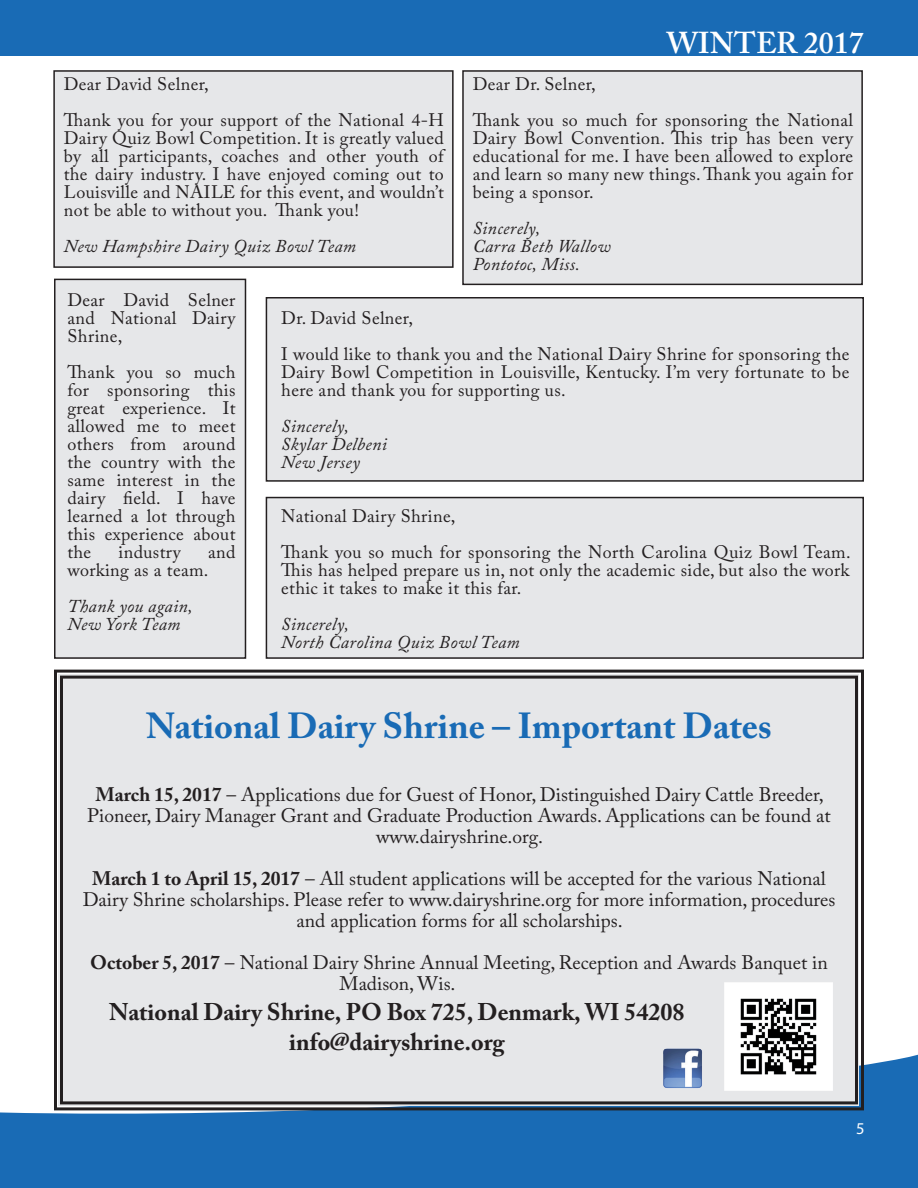
<style>
.page{position:relative;width:918px;height:1188px;background:#fff}
.page>*{position:absolute;margin:0;border:0;box-sizing:border-box;transform-origin:0 0}
.t1{font:700 36px "Adobe Caslon Pro";color:#196bb5}
.t2{font:600 30px "Adobe Caslon Pro";color:#fff}
.t3{font:700 24px/30px "Adobe Caslon Pro";color:#231f20;text-align:center}
.t4{font:19.5px/21px "Adobe Caslon Pro";color:#231f20;text-align:center}
.t5{font:18px/18px "Adobe Caslon Pro";letter-spacing:.02em;color:#231f20}
.t6{font:italic 18px/18px "Adobe Caslon Pro";letter-spacing:.02em;color:#231f20}
.t7{font:16.5px "Myriad Pro";color:#fff}
.s1{font-weight:700}
</style>
<div class="page">
<div style="left:0;top:0;width:918px;height:55px;background:#196bb5"></div>
<div style="left:0;top:1054px;width:918px;height:134px;background:#196bb5"></div>
<div style="left:53px;top:669px;width:812px;height:443px;background:#e6e7e9"></div>
<div style="left:60px;top:676px;width:798px;height:428px;border:3px solid #231f20"></div>
<img style="left:724px;top:982px;width:108px;height:108px">
<img style="left:655px;top:1048px;width:54px;height:40px">
<div style="left:463px;top:71px;width:399px;height:213px;background:#e6e7e9"></div>
<div style="left:462px;top:70px;width:401px;height:215px;border:2px solid #231f20"></div>
<div style="left:54px;top:71px;width:399px;height:196px;background:#e6e7e9"></div>
<div style="left:53px;top:70px;width:401px;height:198px;border:2px solid #231f20"></div>
<div style="left:55px;top:279px;width:190px;height:379px;background:#e6e7e9"></div>
<div style="left:54px;top:279px;width:192px;height:380px;border:2px solid #231f20"></div>
<div style="left:266px;top:298px;width:597px;height:183px;background:#e6e7e9"></div>
<div style="left:266px;top:297px;width:598px;height:185px;border:2px solid #231f20"></div>
<div style="left:266px;top:498px;width:597px;height:160px;background:#e6e7e9"></div>
<div style="left:266px;top:497px;width:598px;height:162px;border:2px solid #231f20"></div>
<h2 class="t2" style="left:666px;top:25px;width:199px">WINTER 2017</h2>
<p class="t5" style="left:64px;top:66px;width:382px;line-height:36px">Dear David Selner,<br>Thank you for your support of the National 4-H</p>
<p class="t5" style="left:64px;top:129px;width:382px;text-align:justify">Dairy Quiz Bowl Competition. It is greatly valued by all participants, coaches and other youth of the dairy industry. I have enjoyed coming out to Louisville and NAILE for this event, and wouldn’t not be able to without you. Thank you!</p>
<p class="t6" style="left:64px;top:237px;width:294px">New Hampshire Dairy Quiz Bowl Team</p>
<p class="t5" style="left:68px;top:291px;width:169px;text-align:justify">Dear David Selner and National Dairy Shrine,</p>
<p class="t5" style="left:68px;top:363px;width:169px;text-align:justify">Thank you so much for sponsoring this great experience. It allowed me to meet others from around the country with the same interest in the dairy field. I have learned a lot through this experience about the</p>
<p class="t5" style="left:473px;top:66px;width:382px;line-height:36px">Dear Dr. Selner,<br>Thank you so much for sponsoring the National</p>
<p class="t5" style="left:473px;top:129px;width:382px;text-align:justify">Dairy Bowl Convention. This trip has been very educational for me. I have been allowed to explore and learn so many new things. Thank you again for being a sponsor.</p>
<p class="t6" style="left:473px;top:219px;width:140px">Sincerely,<br>Carra Beth Wallow<br>Pontotoc, Miss.</p>
<p class="t5" style="left:281px;top:300px;width:570px;line-height:36px">Dr. David Selner,<br>I would like to thank you and the National Dairy Shrine for sponsoring the</p>
<p class="t5" style="left:281px;top:363px;width:570px">Dairy Bowl Competition in Louisville, Kentucky. I’m very fortunate to be here and thank you for supporting us.</p>
<p class="t6" style="left:281px;top:417px;width:107px">Sincerely,<br>Skylar Delbeni<br>New Jersey</p>
<p class="t5" style="left:281px;top:498px;width:571px;line-height:36px">National Dairy Shrine,<br>Thank you so much for sponsoring the North Carolina Quiz Bowl Team.</p>
<p class="t5" style="left:281px;top:561px;width:570px">This has helped prepare us in, not only the academic side, but also the work ethic it takes to make it this far.</p>
<p class="t6" style="left:281px;top:615px;width:240px">Sincerely,<br>North Carolina Quiz Bowl Team</p>
<p class="t5" style="left:68px;top:543px;width:169px;text-indent:141px">and working as a team.</p>
<p class="t6" style="left:68px;top:597px;width:127px">Thank you again,<br>New York Team</p>
<p class="t5" style="left:119px;top:543px;width:64px">industry</p>
<h1 class="t1" style="left:146px;top:705px;width:627px">National Dairy Shrine – Important Dates</h1>
<p class="t4" style="left:87px;top:784px;width:745px"><span class="s1">March 15, 2017</span> – Applications due for Guest of Honor, Distinguished Dairy Cattle Breeder,<br>Pioneer, Dairy Manager Grant and Graduate Production Awards. Applications can be found at www.dairyshrine.org.</p>
<p class="t4" style="left:83px;top:868px;width:754px"><span class="s1">March 1 to April 15, 2017</span> – All student applications will be accepted for the various National<br>Dairy Shrine scholarships. Please refer to www.dairyshrine.org for more information, procedures and application forms for all scholarships.</p>
<p class="t4" style="left:340px;top:952px;width:490px;text-align:left;text-indent:-250px"><span class="s1">October 5, 2017</span> – National Dairy Shrine Annual Meeting, Reception and Awards Banquet in<br>Madison, Wis.</p>
<h3 class="t3" style="left:109px;top:997px;width:577px">National Dairy Shrine, PO Box 725, Denmark, WI 54208 info@dairyshrine.org</h3>
<p class="t7" style="left:856px;top:1118px;width:10px">5</p>
</div>
